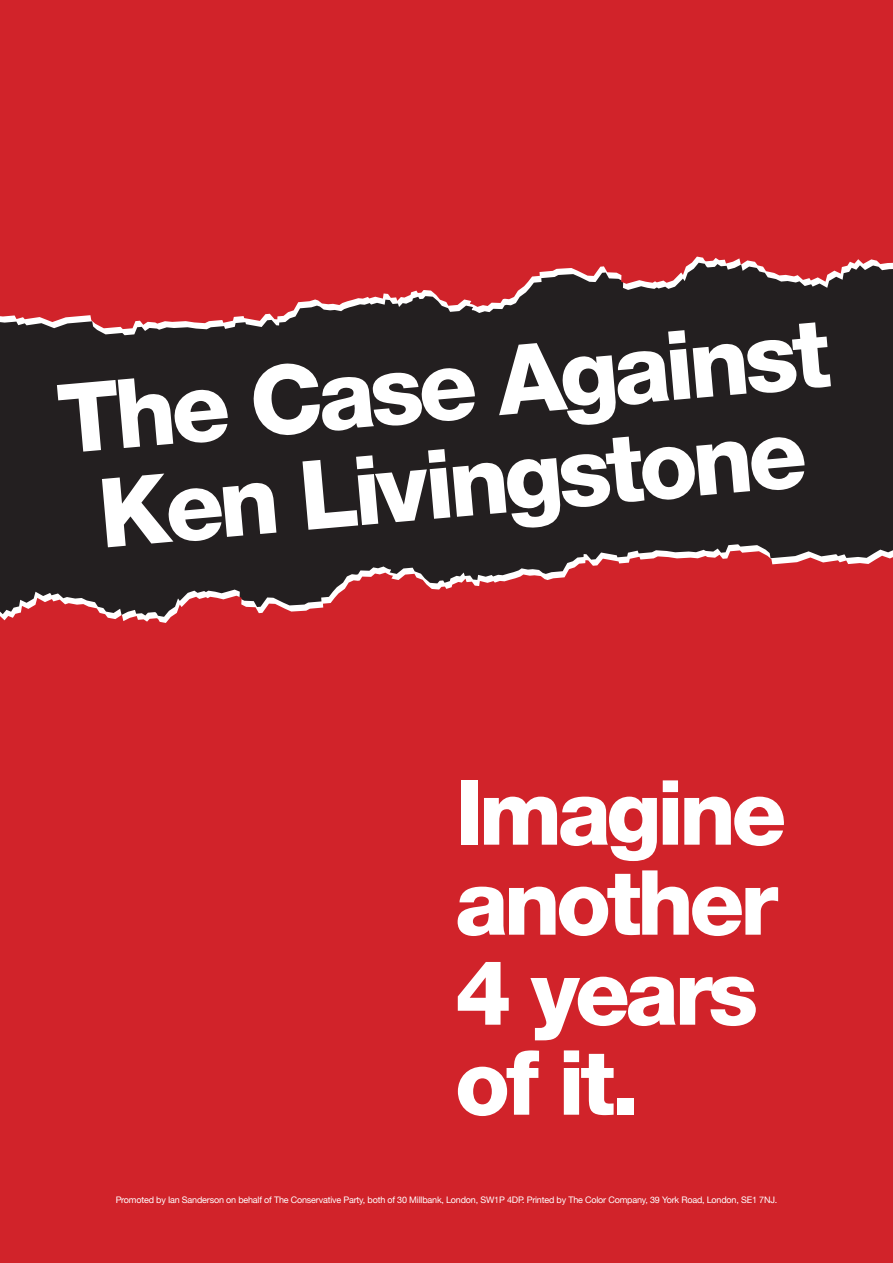
<style>
.page{position:relative;width:893px;height:1263px;background:#d1232a}
.page>*{position:absolute;margin:0;border:0;box-sizing:border-box;transform-origin:0 0}
.t1{font:800 96px/97.5px "Helvetica Neue";color:#fff;text-align:center}
.t2{font:800 90px/90px "Helvetica Neue";letter-spacing:-.05em;color:#fff}
.t3{font:9px "Helvetica Neue";letter-spacing:-.02em;color:#fff}
</style>
<div class="page">
<div style="left:0;top:263px;width:893px;height:357px;background:#231f20"></div>
<svg style="left:0;top:256px;width:893px;height:73px;fill:#d1232a"></svg>
<svg style="left:0;top:550px;width:893px;height:73px;fill:#d1232a"></svg>
<p class="t1" style="left:54px;top:371px;width:776px;rotate:-5deg">The Case Against<br>Ken Livingstone</p>
<p class="t2" style="left:455px;top:767px;width:333px">Imagine another<br>4 years of it.</p>
<p class="t3" style="left:116px;top:1194px;width:663px">Promoted by Ian Sanderson on behalf of The Conservative Party, both of 30 Millbank, London, SW1P 4DP. Printed by The Color Company, 39 York Road, London, SE1 7NJ.</p>
</div>
